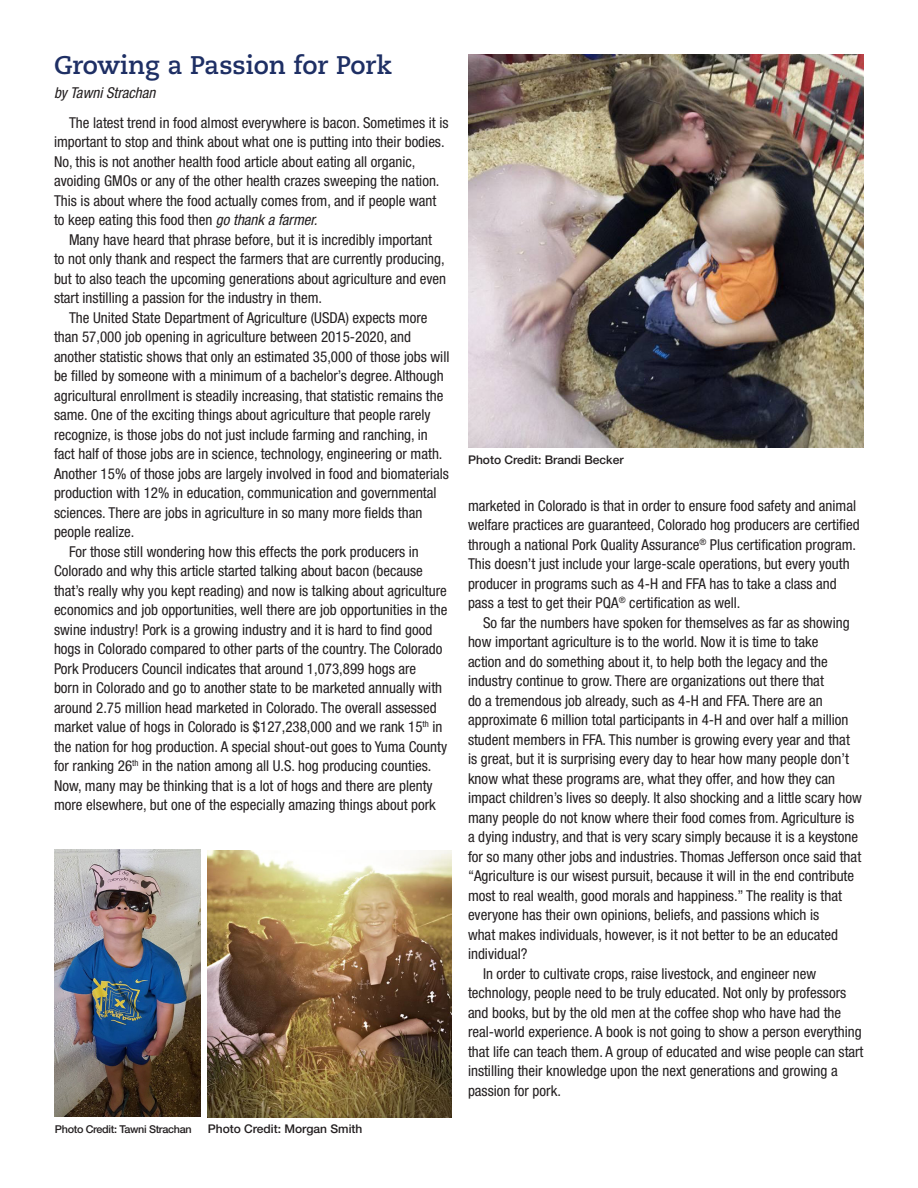
<style>
.page{position:relative;width:918px;height:1188px;background:#fff}
.page>*{position:absolute;margin:0;border:0;box-sizing:border-box;transform-origin:0 0}
.Section_headings{font:700 25.5px "Caecilia LT Std";color:#1e2f64}
.body_text{font:condensed 15px/19.5px "Helvetica Neue LT Std";color:#231f20}
.by_line{font:italic condensed 15px "Helvetica Neue LT Std";color:#231f20}
.body_text-2{font:500 12px "Helvetica Neue LT Std";color:#231f20}
.body_text-3{font:500 10.8px "Helvetica Neue LT Std";letter-spacing:-.03em;color:#231f20}
.s1{font-style:italic}
</style>
<div class="page">
<img style="left:55px;top:850px;width:145px;height:267px">
<img style="left:469px;top:54px;width:395px;height:393px">
<img style="left:208px;top:851px;width:243px;height:266px">
<p class="Section_headings" style="left:54px;top:50px;width:339px">Growing a Passion for Pork</p>
<p class="by_line" style="left:54px;top:84px;width:103px">by Tawni Strachan</p>
<p class="body_text" style="left:54px;top:112px;width:396px;text-indent:15px">The latest trend in food almost everywhere is bacon. Sometimes it is important to stop and think about what one is putting into their bodies.<br>No, this is not another health food article about eating all organic, avoiding GMOs or any of the other health crazes sweeping the nation.<br>This is about where the food actually comes from, and if people want to keep eating this food then <span class="s1">go thank a farmer.</span></p>
<p class="body_text" style="left:54px;top:229px;width:394px;text-indent:15px">Many have heard that phrase before, but it is incredibly important<br>to not only thank and respect the farmers that are currently producing, but to also teach the upcoming generations about agriculture and even start instilling a passion for the industry in them.</p>
<p class="body_text" style="left:54px;top:307px;width:397px;text-indent:15px">The United State Department of Agriculture (USDA) expects more than 57,000 job opening in agriculture between 2015-2020, and another statistic shows that only an estimated 35,000 of those jobs will be filled by someone with a minimum of a bachelor’s degree. Although agricultural enrollment is steadily increasing, that statistic remains the same. One of the exciting things about agriculture that people rarely recognize, is those jobs do not just include farming and ranching, in fact half of those jobs are in science, technology, engineering or math.<br>Another 15% of those jobs are largely involved in food and biomaterials production with 12% in education, communication and governmental sciences. There are jobs in agriculture in so many more fields than people realize.</p>
<p class="body_text" style="left:54px;top:541px;width:395px;text-indent:15px">For those still wondering how this effects the pork producers in Colorado and why this article started talking about bacon (because that’s really why you kept reading) and now is talking about agriculture economics and job opportunities, well there are job opportunities in the swine industry! Pork is a growing industry and it is hard to find good hogs in Colorado compared to other parts of the country. The Colorado Pork Producers Council indicates that around 1,073,899 hogs are<br>born in Colorado and go to another state to be marketed annually with around 2.75 million head marketed in Colorado. The overall assessed market value of hogs in Colorado is $127,238,000 and we rank 15<sup>th</sup> in the nation for hog production. A special shout-out goes to Yuma County for ranking 26<sup>th</sup> in the nation among all U.S. hog producing counties.<br>Now, many may be thinking that is a lot of hogs and there are plenty more elsewhere, but one of the especially amazing things about pork</p>
<p class="body_text-3" style="left:55px;top:1123px;width:138px">Photo Credit: Tawni Strachan</p>
<p class="body_text-2" style="left:208px;top:1122px;width:156px">Photo Credit: Morgan Smith</p>
<p class="body_text-2" style="left:468px;top:453px;width:157px">Photo Credit: Brandi Becker</p>
<p class="body_text" style="left:468px;top:496px;width:393px">marketed in Colorado is that in order to ensure food safety and animal welfare practices are guaranteed, Colorado hog producers are certified through a national Pork Quality Assurance<sup>®</sup> Plus certification program.<br>This doesn’t just include your large-scale operations, but every youth producer in programs such as 4-H and FFA has to take a class and pass a test to get their PQA<sup>®</sup> certification as well.</p>
<p class="body_text" style="left:468px;top:613px;width:395px;text-indent:15px">So far the numbers have spoken for themselves as far as showing how important agriculture is to the world. Now it is time to take<br>action and do something about it, to help both the legacy and the industry continue to grow. There are organizations out there that<br>do a tremendous job already, such as 4-H and FFA. There are an approximate 6 million total participants in 4-H and over half a million student members in FFA. This number is growing every year and that is great, but it is surprising every day to hear how many people don’t know what these programs are, what they offer, and how they can impact children’s lives so deeply. It also shocking and a little scary how many people do not know where their food comes from. Agriculture is a dying industry, and that is very scary simply because it is a keystone for so many other jobs and industries. Thomas Jefferson once said that “Agriculture is our wisest pursuit, because it will in the end contribute most to real wealth, good morals and happiness.” The reality is that everyone has their own opinions, beliefs, and passions which is<br>what makes individuals, however, is it not better to be an educated individual?</p>
<p class="body_text" style="left:468px;top:964px;width:397px;text-indent:15px">In order to cultivate crops, raise livestock, and engineer new technology, people need to be truly educated. Not only by professors and books, but by the old men at the coffee shop who have had the real-world experience. A book is not going to show a person everything that life can teach them. A group of educated and wise people can start instilling their knowledge upon the next generations and growing a passion for pork.</p>
</div>
